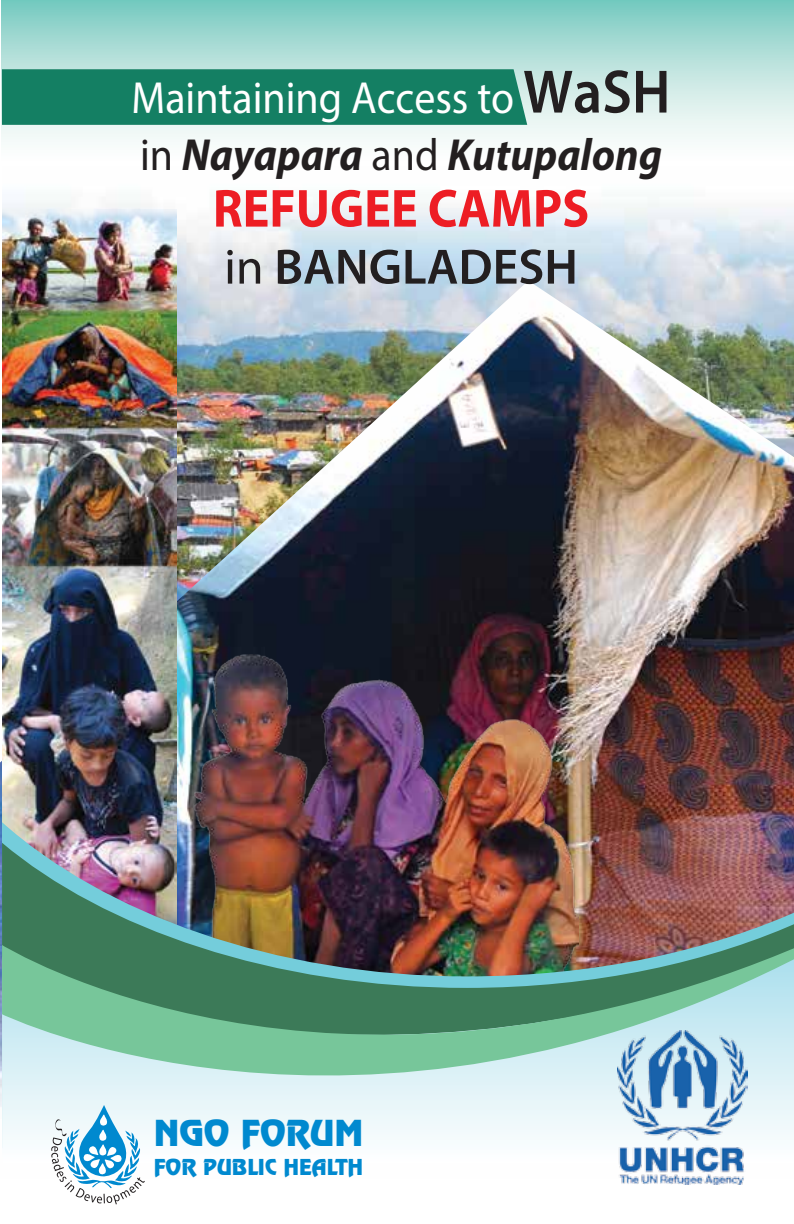
<style>
.page{position:relative;width:794px;height:1224px;background:#fff}
.page>*{position:absolute;margin:0;border:0;box-sizing:border-box;transform-origin:0 0}
.t1{font:700 54px "Myriad Pro";color:#ed1d24;scale:.93 1}
.t2{font:600 50px "Myriad Pro";color:#231f20}
.t3{font:45.2px/57px "Myriad Pro";color:#fff;scale:.93 1}
.t4{font:32px "Revue Std";color:#0089cf}
.t5{font:19.6px "Revue Std";color:#0089cf}
.s1{font-weight:600;font-size:61.8px;color:#231f20}
.s2{color:#231f20}
.s3{font-weight:700;font-style:italic;color:#231f20}
.s4{font-weight:400}
</style>
<div class="page">
<img style="left:2px;top:202px;width:792px;height:79px">
<img style="left:0;top:281px;width:794px;height:826px">
<img style="left:195px;top:654px;width:383px;height:168px">
<img style="left:2px;top:210px;width:174px;height:612px">
<img style="left:2px;top:822px;width:792px;height:20px">
<img style="left:2px;top:843px;width:792px;height:100px">
<svg style="left:2px;top:943px;width:792px;height:205px;background:#97bfaf"></svg>
<div style="left:2px;top:0;width:792px;height:166px;background:linear-gradient(to bottom,#80ccc3,#fff)"></div>
<div style="left:2px;top:69px;width:525px;height:56px;background:#147f63"></div>
<img style="left:617px;top:1031px;width:131px;height:154px">
<svg style="left:51px;top:1105px;width:94px;height:99px"></svg>
<p class="t3" style="left:132px;top:68px;width:581px">Maintaining Access to <span class="s1">WaSH </span><span class="s2">in</span> <span class="s3">Nayapara</span> <span class="s2">and</span> <span class="s3">Kutupalong</span></p>
<p class="t1" style="left:213px;top:173px;width:406px">REFUGEE CAMPS</p>
<p class="t2" style="left:224px;top:235px;width:355px"><span class="s4">in</span> BANGLADESH</p>
<p class="t4" style="left:154px;top:1112px;width:211px">NGO FORUM</p>
<p class="t5" style="left:154px;top:1154px;width:211px">FOR PUBLIC HEALTH</p>
</div>
